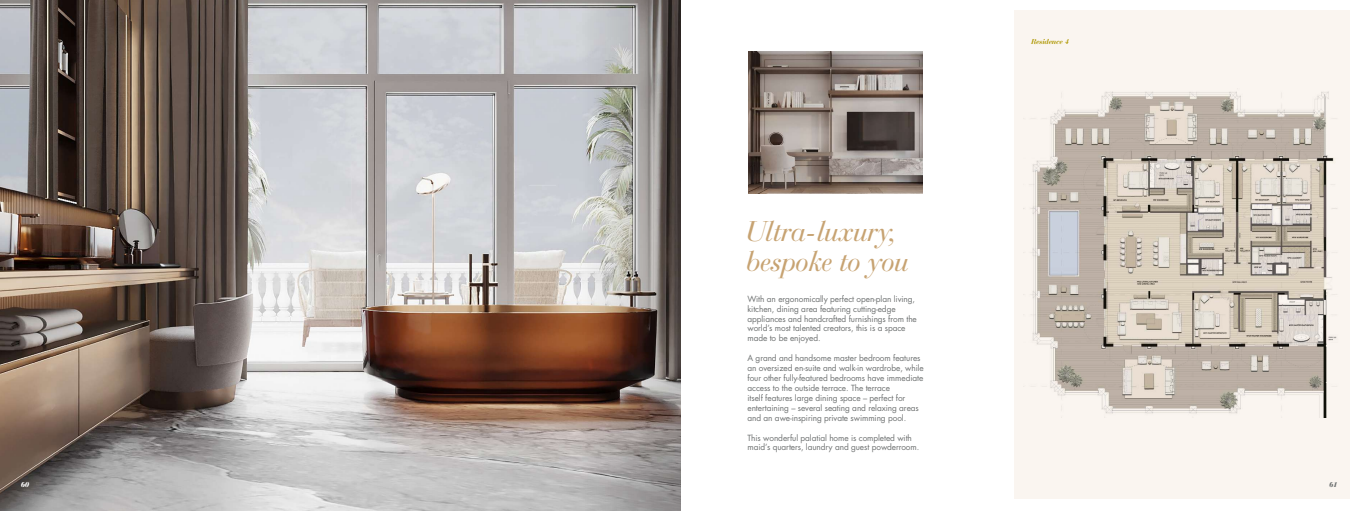
<style>
.page{position:relative;width:1361px;height:511px;background:#fff}
.page>*{position:absolute;margin:0;border:0;box-sizing:border-box;transform-origin:0 0}
.t1{font:italic 30px/30px "Bauer Bodoni BT";color:#c7a372}
.t2{font:8.25px/9.9px "Futura Std";letter-spacing:-.01em;color:#6e7171}
.t3{font:italic 700 7.5px "Bauer Bodoni BT";color:#ae9700}
.t4{font:italic 900 7.5px "Bauer Bodoni BT";color:#fff}
.t5{font:italic 900 7.5px "Bauer Bodoni BT";color:#6e7171}
</style>
<div class="page">
<div style="left:1014px;top:11px;width:335px;height:488px;background:#faf5f0"></div>
<img style="left:0;top:0;width:580px;height:510px">
<svg style="left:580px;top:0;width:100px;height:510px"></svg>
<img style="left:1023px;top:91px;width:314px;height:326px">
<img style="left:748px;top:51px;width:175px;height:142px">
<h1 class="t1" style="left:747px;top:215px;width:163px">Ultra-luxury, bespoke to you</h1>
<p class="t2" style="left:747px;top:293px;width:171px">With an ergonomically perfect open-plan living, kitchen, dining area featuring cutting-edge appliances and handcrafted furnishings from the world’s most talented creators, this is a space made to be enjoyed.</p>
<p class="t2" style="left:747px;top:353px;width:178px">A grand and handsome master bedroom features an oversized en-suite and walk-in wardrobe, while four other fully-featured bedrooms have immediate access to the outside terrace. The terrace<br>itself features large dining space – perfect for entertaining – several seating and relaxing areas and an awe-inspiring private swimming pool.</p>
<p class="t2" style="left:747px;top:432px;width:173px">This wonderful palatial home is completed with maid’s quarters, laundry and guest powderroom.</p>
<p class="t3" style="left:1031px;top:37px;width:39px">Residence 4</p>
<p class="t4" style="left:21px;top:479px;width:10px">60</p>
<p class="t5" style="left:1329px;top:479px;width:10px">61</p>
</div>
